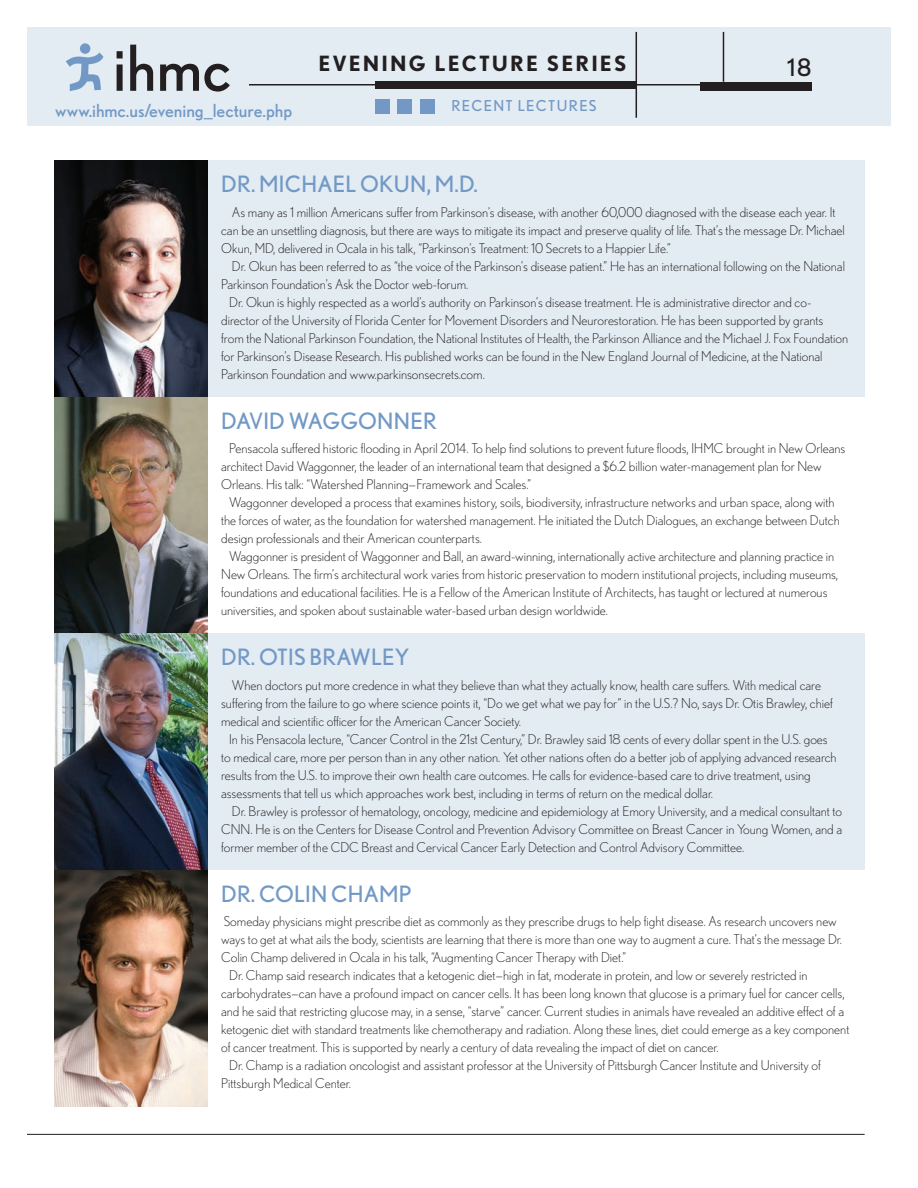
<style>
.page{position:relative;width:918px;height:1188px;background:#fff}
.page>*{position:absolute;margin:0;border:0;box-sizing:border-box;transform-origin:0 0}
.t1{font:24px "Nobel";color:#231f20}
.t2{font:22.5px "Nobel";letter-spacing:.01em;color:#7299c6}
.t3{font:700 21px "Nobel";letter-spacing:.1em;color:#231f20}
.t4{font:18px "Nobel";color:#7299c6}
.t5{font:15px "Nobel";letter-spacing:.09em;color:#7299c6}
.t6{font:300 13.5px/18px "Nobel";color:#231f20}
</style>
<div class="page">
<div style="left:27px;top:27px;width:864px;height:99px;background:#e3ebf3"></div>
<div style="left:80px;top:43px;width:10px;height:11px;background:#7299c6;border-radius:50%"></div>
<svg style="left:66px;top:52px;width:37px;height:39px"></svg>
<svg style="left:117px;top:51px;width:6px;height:40px"></svg>
<svg style="left:130px;top:45px;width:23px;height:46px"></svg>
<svg style="left:160px;top:64px;width:70px;height:28px"></svg>
<hr style="left:27px;top:1134px;width:838px;height:1px;background:#231f20">
<div style="left:700px;top:82px;width:112px;height:9px;background:#231f20"></div>
<div style="left:375px;top:81px;width:261px;height:8px;background:#231f20"></div>
<hr style="left:249px;top:84px;width:471px;height:2px;background:#231f20">
<hr style="left:723px;top:32px;width:1px;height:50px;background:#231f20">
<hr style="left:636px;top:32px;width:1px;height:86px;background:#231f20">
<div style="left:375px;top:99px;width:15px;height:15px;background:#7299c6"></div>
<div style="left:397px;top:99px;width:15px;height:15px;background:#7299c6"></div>
<div style="left:420px;top:99px;width:15px;height:15px;background:#7299c6"></div>
<div style="left:55px;top:160px;width:810px;height:237px;background:#e3ebf3"></div>
<img style="left:54px;top:160px;width:154px;height:947px">
<svg style="left:55px;top:634px;width:810px;height:236px;fill:#e3ebf3"></svg>
<h3 class="t4" style="left:55px;top:100px;width:239px">www.ihmc.us/evening_lecture.php</h3>
<h3 class="t3" style="left:319px;top:51px;width:309px">EVENING LECTURE SERIES</h3>
<p class="t5" style="left:451px;top:97px;width:147px">RECENT LECTURES</p>
<h2 class="t2" style="left:221px;top:171px;width:258px">DR. MICHAEL OKUN, M.D.</h2>
<h1 class="t1" style="left:787px;top:53px;width:26px">18</h1>
<p class="t6" style="left:221px;top:203px;width:625px;text-indent:11px">As many as 1 million Americans suffer from Parkinson’s disease, with another 60,000 diagnosed with the disease each year. It can be an unsettling diagnosis, but there are ways to mitigate its impact and preserve quality of life. That’s the message Dr. Michael<br>Okun, MD, delivered in Ocala in his talk, “Parkinson’s Treatment: 10 Secrets to a Happier Life.”</p>
<p class="t6" style="left:232px;top:257px;width:615px">Dr. Okun has been referred to as “the voice of the Parkinson’s disease patient.” He has an international following on the National</p>
<p class="t6" style="left:221px;top:275px;width:249px">Parkinson Foundation’s Ask the Doctor web-forum.</p>
<p class="t6" style="left:229px;top:293px;width:584px">Dr. Okun is highly respected as a world’s authority on Parkinson’s disease treatment. He is administrative director and co-</p>
<p class="t6" style="left:221px;top:311px;width:604px">director of the University of Florida Center for Movement Disorders and Neurorestoration. He has been supported by grants</p>
<p class="t6" style="left:221px;top:329px;width:629px">from the National Parkinson Foundation, the National Institutes of Health, the Parkinson Alliance and the Michael J. Fox Foundation</p>
<p class="t6" style="left:221px;top:347px;width:603px">for Parkinson’s Disease Research. His published works can be found in the New England Journal of Medicine, at the National</p>
<p class="t6" style="left:221px;top:365px;width:265px">Parkinson Foundation and www.parkinsonsecrets.com.</p>
<h2 class="t2" style="left:221px;top:408px;width:217px">DAVID WAGGONNER</h2>
<p class="t6" style="left:229px;top:439px;width:618px">Pensacola suffered historic flooding in April 2014. To help find solutions to prevent future floods, IHMC brought in New Orleans</p>
<p class="t6" style="left:221px;top:457px;width:602px">architect David Waggonner, the leader of an international team that designed a $6.2 billion water-management plan for New</p>
<p class="t6" style="left:221px;top:475px;width:312px">Orleans. His talk: “Watershed Planning—Framework and Scales.”</p>
<p class="t6" style="left:229px;top:493px;width:607px">Waggonner developed a process that examines history, soils, biodiversity, infrastructure networks and urban space, along with</p>
<p class="t6" style="left:221px;top:511px;width:620px">the forces of water, as the foundation for watershed management. He initiated the Dutch Dialogues, an exchange between Dutch</p>
<p class="t6" style="left:221px;top:529px;width:262px">design professionals and their American counterparts.</p>
<p class="t6" style="left:229px;top:547px;width:606px">Waggonner is president of Waggonner and Ball, an award-winning, internationally active architecture and planning practice in</p>
<p class="t6" style="left:221px;top:565px;width:619px">New Orleans. The firm’s architectural work varies from historic preservation to modern institutional projects, including museums,</p>
<p class="t6" style="left:221px;top:583px;width:608px">foundations and educational facilities. He is a Fellow of the American Institute of Architects, has taught or lectured at numerous</p>
<p class="t6" style="left:221px;top:601px;width:388px">universities, and spoken about sustainable water-based urban design worldwide.</p>
<h2 class="t2" style="left:221px;top:644px;width:190px">DR. OTIS BRAWLEY</h2>
<p class="t6" style="left:232px;top:676px;width:591px">When doctors put more credence in what they believe than what they actually know, health care suffers. With medical care</p>
<p class="t6" style="left:221px;top:694px;width:613px">suffering from the failure to go where science points it, “Do we get what we pay for” in the U.S.? No, says Dr. Otis Brawley, chief</p>
<p class="t6" style="left:221px;top:712px;width:302px">medical and scientific officer for the American Cancer Society.</p>
<p class="t6" style="left:229px;top:730px;width:600px">In his Pensacola lecture, “Cancer Control in the 21st Century,” Dr. Brawley said 18 cents of every dollar spent in the U.S. goes</p>
<p class="t6" style="left:221px;top:748px;width:617px">to medical care, more per person than in any other nation. Yet other nations often do a better job of applying advanced research</p>
<p class="t6" style="left:221px;top:766px;width:591px">results from the U.S. to improve their own health care outcomes. He calls for evidence-based care to drive treatment, using</p>
<p class="t6" style="left:221px;top:784px;width:494px">assessments that tell us which approaches work best, including in terms of return on the medical dollar.</p>
<p class="t6" style="left:232px;top:802px;width:612px">Dr. Brawley is professor of hematology, oncology, medicine and epidemiology at Emory University, and a medical consultant to</p>
<p class="t6" style="left:221px;top:820px;width:623px">CNN. He is on the Centers for Disease Control and Prevention Advisory Committee on Breast Cancer in Young Women, and a</p>
<p class="t6" style="left:221px;top:838px;width:525px">former member of the CDC Breast and Cervical Cancer Early Detection and Control Advisory Committee.</p>
<h2 class="t2" style="left:221px;top:881px;width:192px">DR. COLIN CHAMP</h2>
<p class="t6" style="left:224px;top:912px;width:614px">Someday physicians might prescribe diet as commonly as they prescribe drugs to help fight disease. As research uncovers new</p>
<p class="t6" style="left:221px;top:930px;width:622px">ways to get at what ails the body, scientists are learning that there is more than one way to augment a cure. That’s the message Dr.</p>
<p class="t6" style="left:221px;top:948px;width:407px">Colin Champ delivered in Ocala in his talk, “Augmenting Cancer Therapy with Diet.”</p>
<p class="t6" style="left:229px;top:966px;width:580px">Dr. Champ said research indicates that a ketogenic diet—high in fat, moderate in protein, and low or severely restricted in</p>
<p class="t6" style="left:221px;top:984px;width:625px">carbohydrates—can have a profound impact on cancer cells. It has been long known that glucose is a primary fuel for cancer cells,</p>
<p class="t6" style="left:221px;top:1002px;width:625px">and he said that restricting glucose may, in a sense, “starve” cancer. Current studies in animals have revealed an additive effect of a</p>
<p class="t6" style="left:221px;top:1020px;width:630px">ketogenic diet with standard treatments like chemotherapy and radiation. Along these lines, diet could emerge as a key component</p>
<p class="t6" style="left:221px;top:1038px;width:499px">of cancer treatment. This is supported by nearly a century of data revealing the impact of diet on cancer.</p>
<p class="t6" style="left:229px;top:1056px;width:593px">Dr. Champ is a radiation oncologist and assistant professor at the University of Pittsburgh Cancer Institute and University of</p>
<p class="t6" style="left:221px;top:1074px;width:131px">Pittsburgh Medical Center.</p>
</div>
